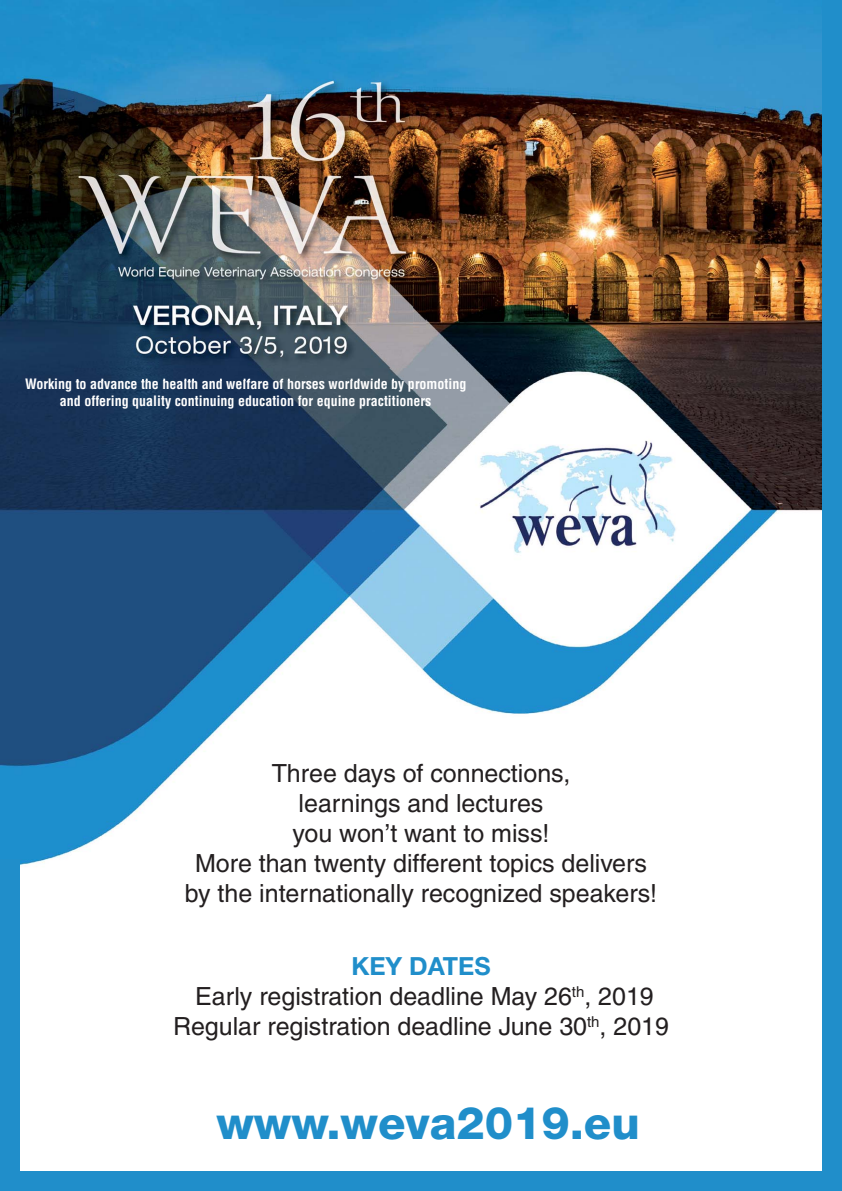
<style>
.page{position:relative;width:842px;height:1191px;background:#fff}
.page>*{position:absolute;margin:0;border:0;box-sizing:border-box;transform-origin:0 0}
.t1{font:800 45px "Helvetica Neue";color:#208eca}
.t2{font:25px/30px "Helvetica";color:#231f20;text-align:center}
.t3{font:700 25px "Helvetica Neue";color:#208eca}
.t4{font:700 condensed 14px/16.8px "Helvetica";color:#fff;text-align:center}
</style>
<div class="page">
<img style="left:0;top:0;width:822px;height:865px">
<svg style="left:418px;top:679px;width:404px;height:186px"></svg>
<img style="left:74px;top:60px;width:352px;height:320px">
<img style="left:76px;top:379px;width:44px;height:1px">
<img style="left:78px;top:64px;width:335px;height:303px">
<div style="left:0;top:859px;width:20px;height:332px;background:#208eca"></div>
<div style="left:822px;top:0;width:20px;height:1191px;background:#208eca"></div>
<div style="left:0;top:1171px;width:842px;height:20px;background:#208eca"></div>
<p class="t4" style="left:25px;top:377px;width:443px">Working to advance the health and welfare of horses worldwide by promoting and offering quality continuing education for equine practitioners</p>
<p class="t2" style="left:185px;top:760px;width:474px">Three days of connections,<br>learnings and lectures<br>you won’t want to miss!<br>More than twenty different topics delivers by the internationally recognized speakers!</p>
<p class="t3" style="left:351px;top:957px;width:141px">KEY DATES</p>
<p class="t2" style="left:173px;top:983px;width:497px">Early registration deadline May 26<sup>th</sup>, 2019<br>Regular registration deadline June 30<sup>th</sup>, 2019</p>
<h1 class="t1" style="left:216px;top:1106px;width:425px">www.weva2019.eu</h1>
</div>
